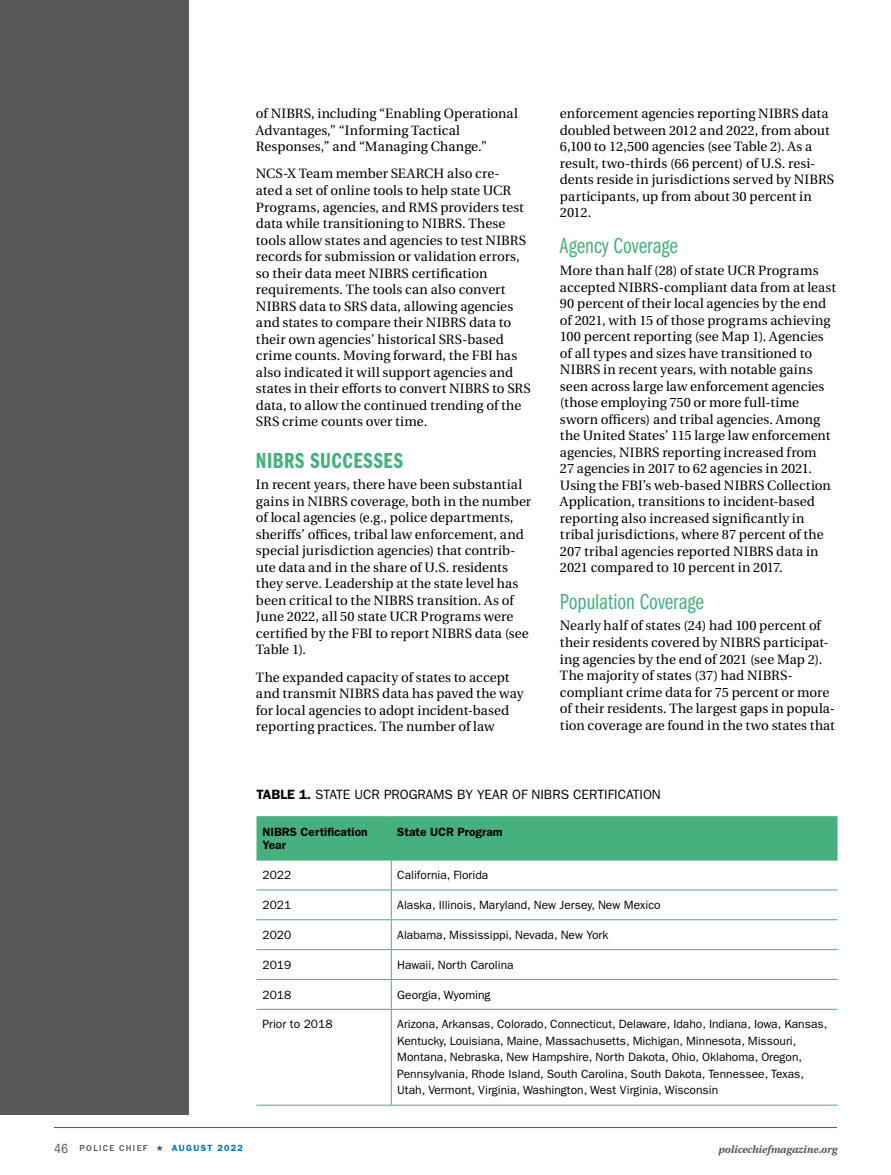
<style>
.page{position:relative;width:891px;height:1175px;background:#fff}
.page>*{position:absolute;margin:0;border:0;box-sizing:border-box;transform-origin:0 0}
.t1{font:22.5px "ITC Franklin Gothic Std Bk Cp";color:#46b17e}
.t2{font:22.5px "ITC Franklin Gothic Std Dm Cp";letter-spacing:.025em;color:#46b17e}
.t3{font:13.5px/16.5px "Heuristica";letter-spacing:.005em;color:#000}
.t4{font:13.5px "ITC Franklin Gothic Std";color:#000}
.t5{font:12px/16.5px "ITC Franklin Gothic Std";color:#000}
.t6{font:600 12px/13.5px "ITC Franklin Gothic Std";color:#000}
.t7{font:italic 700 10.5px "Heuristica";color:#4e5859}
.t8{font:500 9px "ITC Franklin Gothic Std";letter-spacing:.15em;color:#4e5859}
.s1{font-weight:600}
.s2{font-weight:400;font-stretch:condensed;font-size:13.5px}
.s3{font-weight:600;color:#0071b9}
</style>
<div class="page">
<hr style="left:54px;top:1127px;width:783px;height:1px;background:#4e5859">
<div style="left:0;top:0;width:189px;height:1114px;background:#58595b"></div>
<svg style="left:256px;top:816px;width:582px;height:163px"></svg>
<hr style="left:256px;top:979px;width:135px;height:1px;background:#46b17e">
<hr style="left:391px;top:979px;width:447px;height:1px;background:#46b17e">
<hr style="left:391px;top:979px;width:1px;height:30px;background:#46b17e">
<hr style="left:256px;top:1009px;width:135px;height:1px;background:#46b17e">
<hr style="left:391px;top:1009px;width:447px;height:1px;background:#46b17e">
<hr style="left:391px;top:1009px;width:1px;height:95px;background:#46b17e">
<hr style="left:256px;top:1104px;width:135px;height:1px;background:#46b17e">
<hr style="left:391px;top:1104px;width:447px;height:1px;background:#46b17e">
<p class="t3" style="left:256px;top:105px;width:264px">of NIBRS, including “Enabling Operational<br>Advantages,” “Informing Tactical<br>Responses,” and “Managing Change.”</p>
<p class="t3" style="left:256px;top:166px;width:276px">NCS-X Team member SEARCH also cre-<br>ated a set of online tools to help state UCR Programs, agencies, and RMS providers test data while transitioning to NIBRS. These tools allow states and agencies to test NIBRS records for submission or validation errors, so their data meet NIBRS certification requirements. The tools can also convert NIBRS data to SRS data, allowing agencies and states to compare their NIBRS data to their own agencies’ historical SRS-based crime counts. Moving forward, the FBI has also indicated it will support agencies and states in their efforts to convert NIBRS to SRS data, to allow the continued trending of the SRS crime counts over time.</p>
<h1 class="t2" style="left:256px;top:448px;width:149px">NIBRS SUCCESSES</h1>
<p class="t3" style="left:256px;top:477px;width:277px">In recent years, there have been substantial gains in NIBRS coverage, both in the number of local agencies (e.g., police departments, sheriffs’ offices, tribal law enforcement, and special jurisdiction agencies) that contrib&shy;ute data and in the share of U.S. residents they serve. Leadership at the state level has been critical to the NIBRS transition. As of June 2022, all 50 state UCR Programs were certified by the FBI to report NIBRS data (see Table 1).</p>
<p class="t3" style="left:256px;top:669px;width:269px">The expanded capacity of states to accept and transmit NIBRS data has paved the way for local agencies to adopt incident-based reporting practices. The number of law</p>
<p class="t3" style="left:560px;top:105px;width:276px">enforcement agencies reporting NIBRS data doubled between 2012 and 2022, from about 6,100 to 12,500 agencies (see Table 2). As a result, two-thirds (66 percent) of U.S. resi&shy;dents reside in jurisdictions served by NIBRS participants, up from about 30 percent in 2012.</p>
<h1 class="t1" style="left:560px;top:234px;width:119px">Agency Coverage</h1>
<p class="t3" style="left:560px;top:262px;width:278px">More than half (28) of state UCR Programs accepted NIBRS-compliant data from at least 90 percent of their local agencies by the end of 2021, with 15 of those programs achieving 100 percent reporting (see Map 1). Agencies of all types and sizes have transitioned to NIBRS in recent years, with notable gains seen across large law enforcement agencies (those employing 750 or more full-time sworn officers) and tribal agencies. Among the United States’ 115 large law enforcement agencies, NIBRS reporting increased from<br>27 agencies in 2017 to 62 agencies in 2021.<br>Using the FBI’s web-based NIBRS Collection Application, transitions to incident-based reporting also increased significantly in tribal jurisdictions, where 87 percent of the 207 tribal agencies reported NIBRS data in 2021 compared to 10 percent in 2017.</p>
<h1 class="t1" style="left:560px;top:589px;width:145px">Population Coverage</h1>
<p class="t3" style="left:560px;top:618px;width:277px">Nearly half of states (24) had 100 percent of their residents covered by NIBRS participat&shy;ing agencies by the end of 2021 (see Map 2).<br>The majority of states (37) had NIBRS&shy;compliant crime data for 75 percent or more of their residents. The largest gaps in popula&shy;tion coverage are found in the two states that</p>
<p class="t4" style="left:256px;top:786px;width:406px"><span class="s1">TABLE 1.</span> STATE UCR PROGRAMS BY YEAR OF NIBRS CERTIFICATION</p>
<p class="t6" style="left:262px;top:825px;width:107px">NIBRS Certification<br>Year</p>
<p class="t6" style="left:397px;top:825px;width:107px">State UCR Program</p>
<p class="t5" style="left:262px;top:867px;width:30px">2022</p>
<p class="t5" style="left:397px;top:867px;width:93px">California, Florida</p>
<p class="t5" style="left:262px;top:896px;width:30px">2021</p>
<p class="t5" style="left:397px;top:896px;width:265px">Alaska, Illinois, Maryland, New Jersey, New Mexico</p>
<p class="t5" style="left:262px;top:926px;width:30px">2020</p>
<p class="t5" style="left:397px;top:926px;width:213px">Alabama, Mississippi, Nevada, New York</p>
<p class="t5" style="left:262px;top:956px;width:30px">2019</p>
<p class="t5" style="left:397px;top:956px;width:118px">Hawaii, North Carolina</p>
<p class="t5" style="left:262px;top:986px;width:30px">2018</p>
<p class="t5" style="left:397px;top:986px;width:95px">Georgia, Wyoming</p>
<p class="t5" style="left:262px;top:1016px;width:72px">Prior to 2018</p>
<p class="t5" style="left:397px;top:1016px;width:432px">Arizona, Arkansas, Colorado, Connecticut, Delaware, Idaho, Indiana, Iowa, Kansas, Kentucky, Louisiana, Maine, Massachusetts, Michigan, Minnesota, Missouri, Montana, Nebraska, New Hampshire, North Dakota, Ohio, Oklahoma, Oregon, Pennsylvania, Rhode Island, South Carolina, South Dakota, Tennessee, Texas, Utah, Vermont, Virginia, Washington, West Virginia, Wisconsin</p>
<p class="t8" style="left:54px;top:1143px;width:191px"><span class="s2">46</span> POLICE CHIEF ★ <span class="s3">AUGUST 2022</span></p>
<p class="t7" style="left:718px;top:1140px;width:120px">policechiefmagazine.org</p>
</div>
